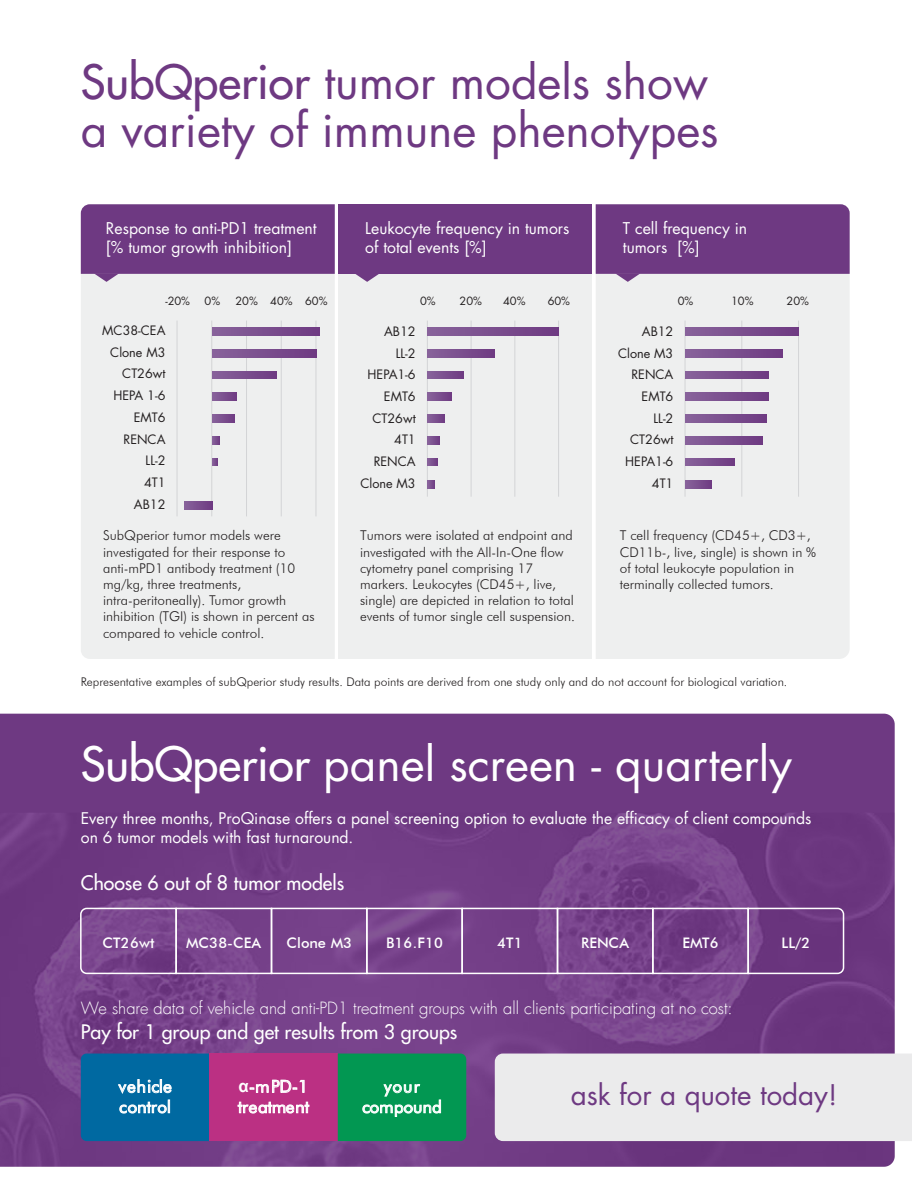
<style>
.page{position:relative;width:912px;height:1188px;background:#fff}
.page>*{position:absolute;margin:0;border:0;box-sizing:border-box;transform-origin:0 0}
.t1{font:46.05px/48px "Futura Std";color:#6e3982}
.t2{font:46.05px "Futura Std";color:#fff}
.t3{font:27.75px "Futura Std";color:#6e3982}
.t4{font:500 19.5px "Futura Std";color:#fff}
.t5{font:16.95px/20.4px "Futura BT";letter-spacing:.005em;color:#fff}
.t6{font:300 16.5px "Futura LT";color:#fff}
.t7{font:15.75px/18.9px "Futura LT";color:#fff}
.t8{font:15.75px/18.9px "Futura Std";color:#fff}
.t9{font:500 14.55px "Futura BT";letter-spacing:.015em;color:#fff}
.t10{font:300 13.5px/16.2px "Futura BT";color:#231f20}
.t11{font:12.6px/21.8px "Futura Std";color:#231f20;text-align:right}
.t12{font:300 12px "Futura BT";color:#231f20}
.t13{font:11.1px "Futura Std";color:#231f20}
.s1{font-weight:500}
.s2{font-family:"Arial";font-weight:700}
</style>
<div class="page">
<div style="left:0;top:714px;width:894px;height:99px;background:#6e3982"></div>
<img style="left:0;top:813px;width:894px;height:354px">
<svg style="left:79px;top:907px;width:99px;height:68px;background:#804f93"></svg>
<div style="left:175px;top:908px;width:97px;height:66px;border:2px solid #fff"></div>
<div style="left:271px;top:908px;width:96px;height:66px;border:2px solid #fff"></div>
<div style="left:366px;top:908px;width:97px;height:66px;border:2px solid #fff"></div>
<div style="left:461px;top:908px;width:97px;height:66px;border:2px solid #fff"></div>
<div style="left:556px;top:908px;width:97px;height:66px;border:2px solid #fff"></div>
<div style="left:652px;top:908px;width:97px;height:66px;border:2px solid #fff"></div>
<svg style="left:746px;top:907px;width:99px;height:68px;background:#764589"></svg>
<div style="left:209px;top:1054px;width:129px;height:87px;background:#bb3083"></div>
<svg style="left:81px;top:1054px;width:128px;height:87px;background:#0c70a5"></svg>
<svg style="left:338px;top:1054px;width:128px;height:87px;background:#0e9b5a"></svg>
<svg style="left:250px;top:1080px;width:55px;height:13px"></svg>
<svg style="left:237px;top:1101px;width:73px;height:13px"></svg>
<div style="left:495px;top:1054px;width:417px;height:87px;background:#ebebec"></div>
<div style="left:81px;top:282px;width:254px;height:377px;background:#eeefef"></div>
<div style="left:338px;top:204px;width:254px;height:455px;background:#eeefef"></div>
<div style="left:596px;top:282px;width:253px;height:377px;background:#eeefef"></div>
<div style="left:338px;top:204px;width:254px;height:70px;background:#6e3982"></div>
<hr style="left:177px;top:321px;width:1px;height:195px;background:#d3d4d6">
<hr style="left:246px;top:321px;width:1px;height:195px;background:#d3d4d6">
<hr style="left:211px;top:321px;width:1px;height:195px;background:#d3d4d6">
<hr style="left:281px;top:321px;width:1px;height:195px;background:#d3d4d6">
<hr style="left:315px;top:321px;width:1px;height:195px;background:#d3d4d6">
<svg style="left:212px;top:328px;width:108px;height:7px"></svg>
<svg style="left:212px;top:349px;width:104px;height:8px"></svg>
<svg style="left:212px;top:371px;width:64px;height:8px"></svg>
<svg style="left:212px;top:393px;width:25px;height:8px"></svg>
<svg style="left:212px;top:415px;width:23px;height:7px"></svg>
<svg style="left:212px;top:436px;width:7px;height:8px"></svg>
<svg style="left:212px;top:458px;width:5px;height:8px"></svg>
<svg style="left:184px;top:502px;width:28px;height:7px"></svg>
<hr style="left:470px;top:321px;width:1px;height:176px;background:#d3d4d6">
<hr style="left:427px;top:321px;width:1px;height:176px;background:#d3d4d6">
<hr style="left:514px;top:321px;width:1px;height:176px;background:#d3d4d6">
<hr style="left:558px;top:321px;width:1px;height:176px;background:#d3d4d6">
<svg style="left:427px;top:328px;width:131px;height:7px"></svg>
<svg style="left:427px;top:349px;width:67px;height:8px"></svg>
<svg style="left:427px;top:371px;width:37px;height:8px"></svg>
<svg style="left:427px;top:393px;width:24px;height:8px"></svg>
<svg style="left:427px;top:415px;width:17px;height:7px"></svg>
<svg style="left:427px;top:436px;width:12px;height:8px"></svg>
<svg style="left:427px;top:458px;width:10px;height:8px"></svg>
<svg style="left:427px;top:481px;width:7px;height:8px"></svg>
<hr style="left:741px;top:321px;width:1px;height:176px;background:#d3d4d6">
<hr style="left:684px;top:321px;width:1px;height:176px;background:#d3d4d6">
<hr style="left:798px;top:321px;width:1px;height:176px;background:#d3d4d6">
<svg style="left:685px;top:328px;width:113px;height:7px"></svg>
<svg style="left:685px;top:349px;width:97px;height:8px"></svg>
<svg style="left:685px;top:371px;width:83px;height:8px"></svg>
<svg style="left:685px;top:393px;width:83px;height:8px"></svg>
<svg style="left:685px;top:415px;width:81px;height:7px"></svg>
<svg style="left:685px;top:436px;width:77px;height:8px"></svg>
<svg style="left:685px;top:458px;width:50px;height:8px"></svg>
<svg style="left:685px;top:481px;width:26px;height:8px"></svg>
<svg style="left:81px;top:204px;width:254px;height:78px;background:#7b4c8d"></svg>
<svg style="left:355px;top:274px;width:24px;height:8px"></svg>
<svg style="left:595px;top:204px;width:254px;height:78px;background:#7c4c8d"></svg>
<h1 class="t1" style="left:81px;top:59px;width:639px"><span class="s1">SubQperior</span> tumor models show a variety of immune phenotypes</h1>
<p class="t8" style="left:106px;top:219px;width:212px">Response to anti-PD1 treatment [% tumor growth inhibition]</p>
<p class="t13" style="left:165px;top:294px;width:26px">-20%</p>
<p class="t13" style="left:205px;top:294px;width:17px">0%</p>
<p class="t13" style="left:235px;top:294px;width:94px">20% 40% 60%</p>
<p class="t11" style="left:102px;top:320px;width:65px">MC38-CEA<br>Clone M3<br>CT26wt<br>HEPA 1-6<br>EMT6<br>RENCA<br>LL-2<br>4T1<br>AB12</p>
<p class="t8" style="left:365px;top:219px;width:206px">Leukocyte frequency in tumors of total events [%]</p>
<p class="t13" style="left:420px;top:294px;width:17px">0%</p>
<p class="t13" style="left:459px;top:294px;width:24px">20%</p>
<p class="t13" style="left:503px;top:294px;width:24px">40%</p>
<p class="t13" style="left:547px;top:294px;width:24px">60%</p>
<p class="t11" style="left:360px;top:321px;width:57px">AB12<br>LL-2<br>HEPA1-6<br>EMT6<br>CT26wt<br>4T1<br>RENCA<br>Clone M3</p>
<p class="t8" style="left:623px;top:219px;width:126px">T cell frequency in tumors [%]</p>
<p class="t13" style="left:677px;top:294px;width:17px">0%</p>
<p class="t13" style="left:731px;top:294px;width:24px">10%</p>
<p class="t13" style="left:786px;top:294px;width:24px">20%</p>
<p class="t11" style="left:618px;top:321px;width:57px">AB12<br>Clone M3<br>RENCA<br>EMT6<br>LL-2<br>CT26wt<br>HEPA1-6<br>4T1</p>
<p class="t10" style="left:103px;top:527px;width:213px">SubQperior tumor models were investigated for their response to anti-mPD1 antibody treatment (10 mg/kg, three treatments, intra-peritoneally). Tumor growth inhibition (TGI) is shown in percent as compared to vehicle control.</p>
<p class="t10" style="left:360px;top:527px;width:216px">Tumors were isolated at endpoint and investigated with the All-In-One flow cytometry panel comprising 17 markers. Leukocytes (CD45+, live, single) are depicted in relation to total events of tumor single cell suspension.</p>
<p class="t10" style="left:619px;top:527px;width:198px">T cell frequency (CD45+, CD3+,<br>CD11b-, live, single) is shown in % of total leukocyte population in terminally collected tumors.</p>
<p class="t12" style="left:81px;top:674px;width:708px">Representative examples of subQperior study results. Data points are derived from one study only and do not account for biological variation.</p>
<h1 class="t2" style="left:81px;top:735px;width:713px"><span class="s1">SubQperior</span> panel screen - quarterly</h1>
<p class="t7" style="left:81px;top:809px;width:732px">Every three months, ProQinase offers a panel screening option to evaluate the efficacy of client compounds on 6 tumor models with fast turnaround.</p>
<h3 class="t4" style="left:81px;top:871px;width:265px">Choose 6 out of 8 tumor models</h3>
<p class="t9" style="left:103px;top:934px;width:53px">CT26wt</p>
<p class="t9" style="left:186px;top:934px;width:76px">MC38-CEA</p>
<p class="t9" style="left:286px;top:934px;width:67px">Clone M3</p>
<p class="t9" style="left:386px;top:934px;width:58px">B16.F10</p>
<p class="t9" style="left:497px;top:934px;width:27px">4T1</p>
<p class="t9" style="left:581px;top:934px;width:49px">RENCA</p>
<p class="t9" style="left:682px;top:934px;width:38px">EMT6</p>
<p class="t9" style="left:781px;top:934px;width:30px">LL/2</p>
<p class="t6" style="left:81px;top:998px;width:653px">We share data of vehicle and anti-PD1 treatment groups with all clients participating at no cost:</p>
<h3 class="t4" style="left:81px;top:1019px;width:378px">Pay for 1 group and get results from 3 groups</h3>
<p class="t5" style="left:119px;top:1076px;width:55px">vehicle control</p>
<p class="t5" style="left:362px;top:1076px;width:81px;text-align:center">your compound</p>
<p class="t5" style="left:238px;top:1076px;width:73px"><span class="s2">α</span>-mPD-1 treatment</p>
<h2 class="t3" style="left:570px;top:1077px;width:268px">ask for a quote today!</h2>
</div>
